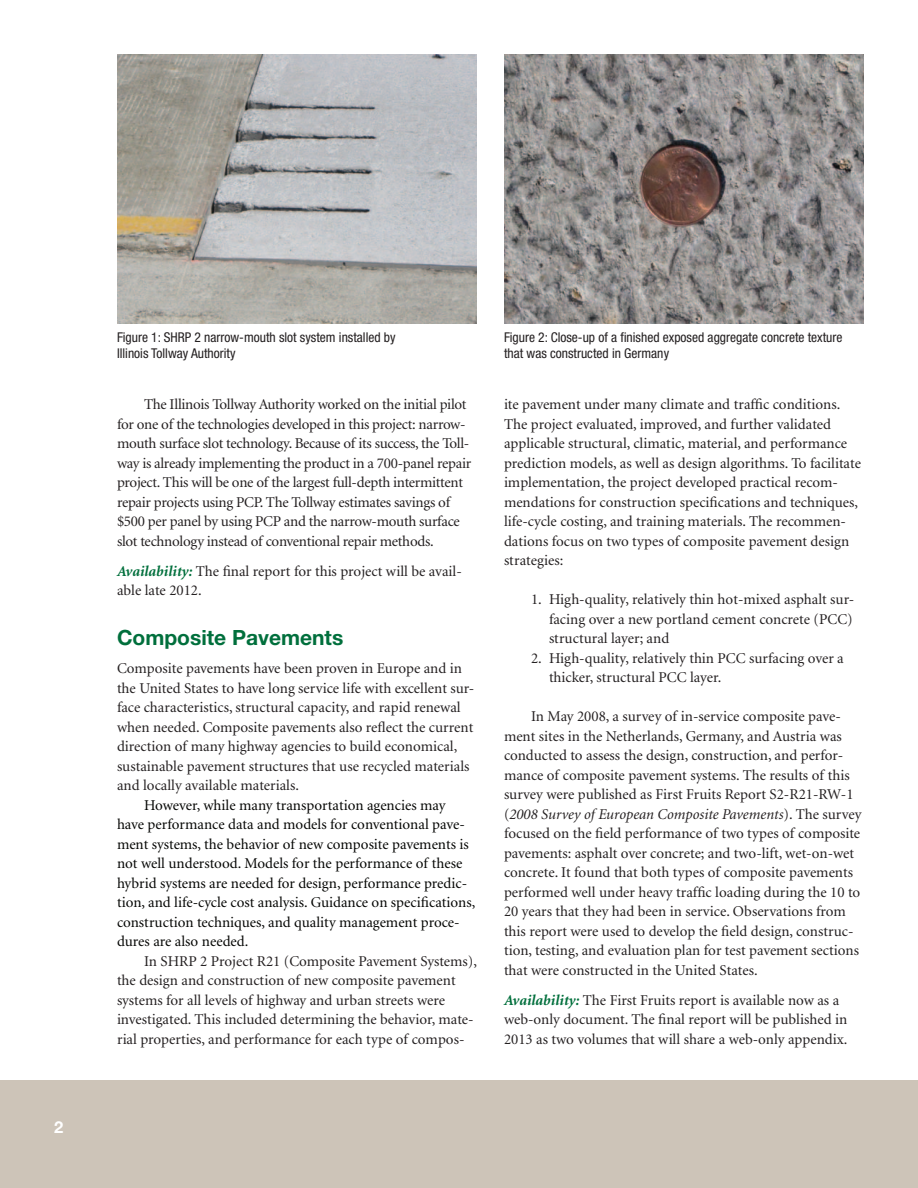
<style>
.page{position:relative;width:918px;height:1188px;background:#fff}
.page>*{position:absolute;margin:0;border:0;box-sizing:border-box;transform-origin:0 0}
.t1{font:700 21px "Helvetica Neue";color:#006f3c}
.t2{font:700 16.5px "Helvetica Neue";color:#fff}
.t3{font:15px/19.5px "Minion";color:#231f20}
.t4{font:15px/19.5px "Minion";letter-spacing:-.02em;color:#231f20}
.t5{font:15px/19.5px "Minion";color:#040503}
.t6{font:condensed 13.5px/16.5px "Helvetica Neue";color:#231f20}
.s1{font-weight:700;font-style:italic;color:#006f3c}
.s2{font-style:italic}
</style>
<div class="page">
<div style="left:0;top:1080px;width:918px;height:108px;background:#cdc4b8"></div>
<img style="left:117px;top:54px;width:360px;height:270px">
<img style="left:504px;top:54px;width:360px;height:270px">
<p class="t2" style="left:54px;top:1117px;width:11px">2</p>
<p class="t6" style="left:117px;top:328px;width:280px">Figure 1: SHRP 2 narrow-mouth slot system installed by<br>Illinois Tollway Authority</p>
<p class="t6" style="left:504px;top:328px;width:340px">Figure 2: Close-up of a finished exposed aggregate concrete texture that was constructed in Germany</p>
<p class="t4" style="left:117px;top:395px;width:356px;text-indent:27px">The Illinois Tollway Authority worked on the initial pilot for one of the technologies developed in this project: narrow&shy;mouth surface slot technology. Because of its success, the Toll&shy;way is already implementing the product in a 700-panel repair project. This will be one of the largest full-depth intermittent repair projects using PCP. The Tollway estimates savings of $500 per panel by using PCP and the narrow-mouth surface slot technology instead of conventional repair methods.</p>
<p class="t3" style="left:117px;top:562px;width:346px"><span class="s1">Availability:</span> The final report for this project will be avail&shy;able late 2012.</p>
<h1 class="t1" style="left:117px;top:624px;width:228px">Composite Pavements</h1>
<p class="t3" style="left:117px;top:659px;width:359px">Composite pavements have been proven in Europe and in the United States to have long service life with excellent sur&shy;face characteristics, structural capacity, and rapid renewal when needed. Composite pavements also reflect the current direction of many highway agencies to build economical, sustainable pavement structures that use recycled materials and locally available materials.</p>
<p class="t5" style="left:117px;top:796px;width:360px;text-indent:27px">However, while many transportation agencies may have performance data and models for conventional pave&shy;ment systems, the behavior of new composite pavements is not well understood. Models for the performance of these hybrid systems are needed for design, performance predic&shy;tion, and life-cycle cost analysis. Guidance on specifications, construction techniques, and quality management proce&shy;dures are also needed.</p>
<p class="t3" style="left:117px;top:952px;width:361px;text-indent:27px">In SHRP 2 Project R21 (Composite Pavement Systems), the design and construction of new composite pavement systems for all levels of highway and urban streets were investigated. This included determining the behavior, mate&shy;rial properties, and performance for each type of compos-</p>
<p class="t3" style="left:504px;top:395px;width:358px">ite pavement under many climate and traffic conditions.<br>The project evaluated, improved, and further validated applicable structural, climatic, material, and performance prediction models, as well as design algorithms. To facilitate implementation, the project developed practical recom&shy;mendations for construction specifications and techniques, life-cycle costing, and training materials. The recommen&shy;dations focus on two types of composite pavement design strategies:</p>
<p class="t3" style="left:549px;top:590px;width:307px;text-align:justify;text-indent:-18px">1. High-quality, relatively thin hot-mixed asphalt sur&shy;facing over a new portland cement concrete (PCC) structural layer; and</p>
<p class="t3" style="left:549px;top:649px;width:296px;text-indent:-18px">2. High-quality, relatively thin PCC surfacing over a thicker, structural PCC layer.</p>
<p class="t3" style="left:504px;top:707px;width:359px;text-indent:27px">In May 2008, a survey of in-service composite pave&shy;ment sites in the Netherlands, Germany, and Austria was conducted to assess the design, construction, and perfor&shy;mance of composite pavement systems. The results of this survey were published as First Fruits Report S2-R21-RW-1 (<span class="s2">2008 Survey of European Composite Pavements</span>). The survey focused on the field performance of two types of composite pavements: asphalt over concrete; and two-lift, wet-on-wet concrete. It found that both types of composite pavements performed well under heavy traffic loading during the 10 to 20 years that they had been in service. Observations from this report were used to develop the field design, construc&shy;tion, testing, and evaluation plan for test pavement sections that were constructed in the United States.</p>
<p class="t3" style="left:504px;top:991px;width:345px"><span class="s1">Availability:</span> The First Fruits report is available now as a web-only document. The final report will be published in<br>2013 as two volumes that will share a web-only appendix.</p>
</div>
